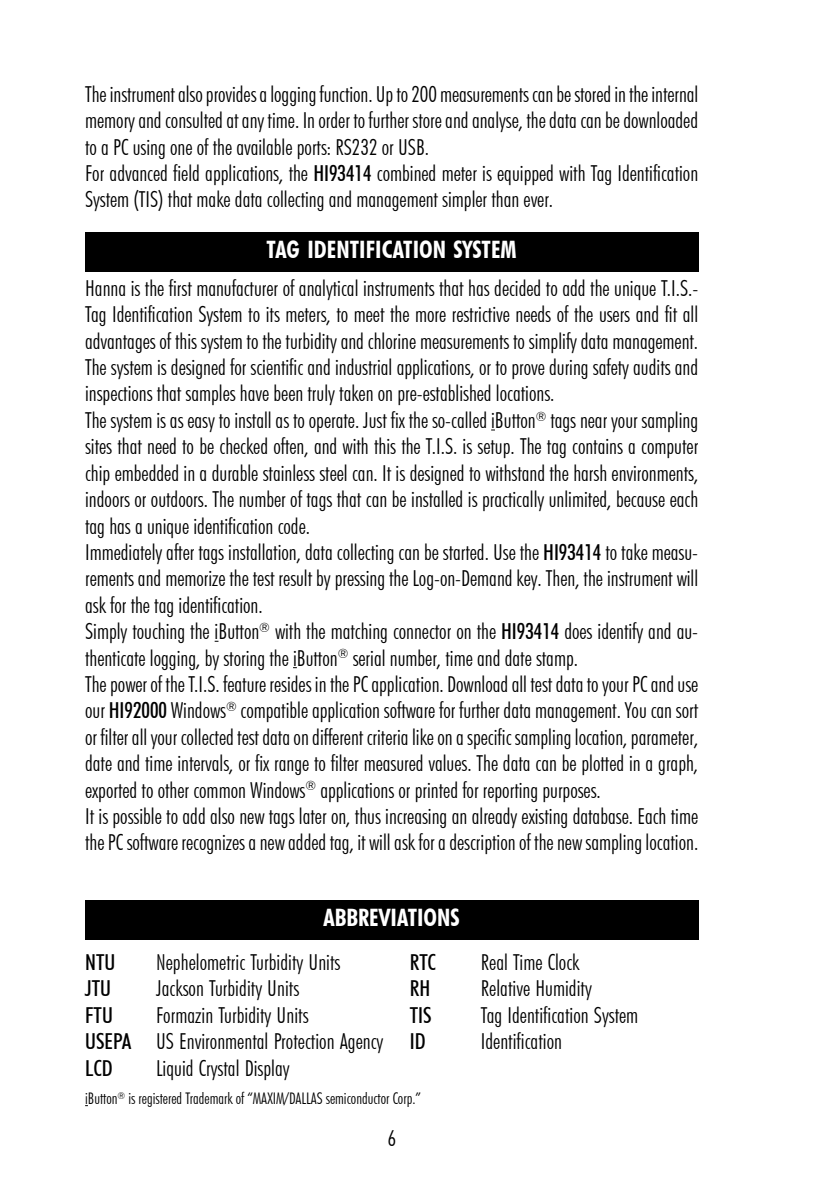
<style>
.page{position:relative;width:840px;height:1191px;background:#fff}
.page>*{position:absolute;margin:0;border:0;box-sizing:border-box;transform-origin:0 0}
.t1{font:700 condensed 24px "Futura BT";color:#fff}
.t2{font:300 condensed 22px/26.4px "Futura BT";color:#000}
.t3{font:500 condensed 22px "Futura BT";color:#000}
.t4{font:300 condensed 16px "Futura BT";color:#000}
.s1{font-weight:500}
</style>
<div class="page">
<div style="left:85px;top:232px;width:612px;height:40px;background:#000"></div>
<div style="left:85px;top:900px;width:612px;height:40px;background:#000"></div>
<p class="t2" style="left:85px;top:81px;width:614px">The instrument also provides a logging function. Up to 200 measurements can be stored in the internal memory and consulted at any time. In order to further store and analyse, the data can be downloaded to a PC using one of the available ports: RS232 or USB.<br>For advanced field applications, the <span class="s1">HI93414</span> combined meter is equipped with Tag Identification System (TIS) that make data collecting and management simpler than ever.</p>
<p class="t1" style="left:266px;top:235px;width:251px">TAG IDENTIFICATION SYSTEM</p>
<p class="t2" style="left:85px;top:275px;width:614px">Hanna is the first manufacturer of analytical instruments that has decided to add the unique T.I.S.- Tag Identification System to its meters, to meet the more restrictive needs of the users and fit all advantages of this system to the turbidity and chlorine measurements to simplify data management.<br>The system is designed for scientific and industrial applications, or to prove during safety audits and inspections that samples have been truly taken on pre-established locations.<br>The system is as easy to install as to operate. Just fix the so-called iButton<sup>®</sup> tags near your sampling sites that need to be checked often, and with this the T.I.S. is setup. The tag contains a computer chip embedded in a durable stainless steel can. It is designed to withstand the harsh environments, indoors or outdoors. The number of tags that can be installed is practically unlimited, because each tag has a unique identification code.<br>Immediately after tags installation, data collecting can be started. Use the <span class="s1">HI93414</span> to take measu‑ rements and memorize the test result by pressing the Log-on-Demand key. Then, the instrument will ask for the tag identification.<br>Simply touching the iButton<sup>®</sup> with the matching connector on the <span class="s1">HI93414</span> does identify and au‑ thenticate logging, by storing the iButton<sup>®</sup> serial number, time and date stamp.<br>The power of the T.I.S. feature resides in the PC application. Download all test data to your PC and use our <span class="s1">HI92000</span> Windows<sup>®</sup> compatible application software for further data management. You can sort or filter all your collected test data on different criteria like on a specific sampling location, parameter, date and time intervals, or fix range to filter measured values. The data can be plotted in a graph, exported to other common Windows<sup>®</sup> applications or printed for reporting purposes.<br>It is possible to add also new tags later on, thus increasing an already existing database. Each time the PC software recognizes a new added tag, it will ask for a description of the new sampling location.</p>
<p class="t1" style="left:323px;top:903px;width:138px">ABBREVIATIONS</p>
<p class="t3" style="left:85px;top:948px;width:32px">NTU</p>
<p class="t2" style="left:156px;top:948px;width:186px">Nephelometric Turbidity Units</p>
<p class="t3" style="left:85px;top:975px;width:27px">JTU</p>
<p class="t2" style="left:156px;top:975px;width:144px">Jackson Turbidity Units</p>
<p class="t3" style="left:85px;top:1001px;width:29px">FTU</p>
<p class="t3" style="left:409px;top:949px;width:28px">RTC</p>
<p class="t2" style="left:480px;top:949px;width:100px">Real Time Clock</p>
<p class="t3" style="left:409px;top:975px;width:22px">RH</p>
<p class="t2" style="left:480px;top:975px;width:112px">Relative Humidity</p>
<p class="t3" style="left:409px;top:1001px;width:23px">TIS</p>
<p class="t2" style="left:480px;top:1001px;width:159px">Tag Identification System</p>
<p class="t3" style="left:409px;top:1028px;width:17px">ID</p>
<p class="t2" style="left:480px;top:1028px;width:83px">Identification</p>
<p class="t2" style="left:85px;top:1001px;width:299px;text-indent:71px">Formazin Turbidity Units<br><span class="s1">USEPA</span> US Environmental Protection Agency<br><span class="s1">LCD</span></p>
<p class="t2" style="left:156px;top:1054px;width:135px">Liquid Crystal Display</p>
<p class="t4" style="left:85px;top:1088px;width:337px">iButton<sup>®</sup> is registered Trademark of “MAXIM/DALLAS semiconductor Corp.”</p>
<p class="t2" style="left:387px;top:1124px;width:10px">6</p>
</div>
